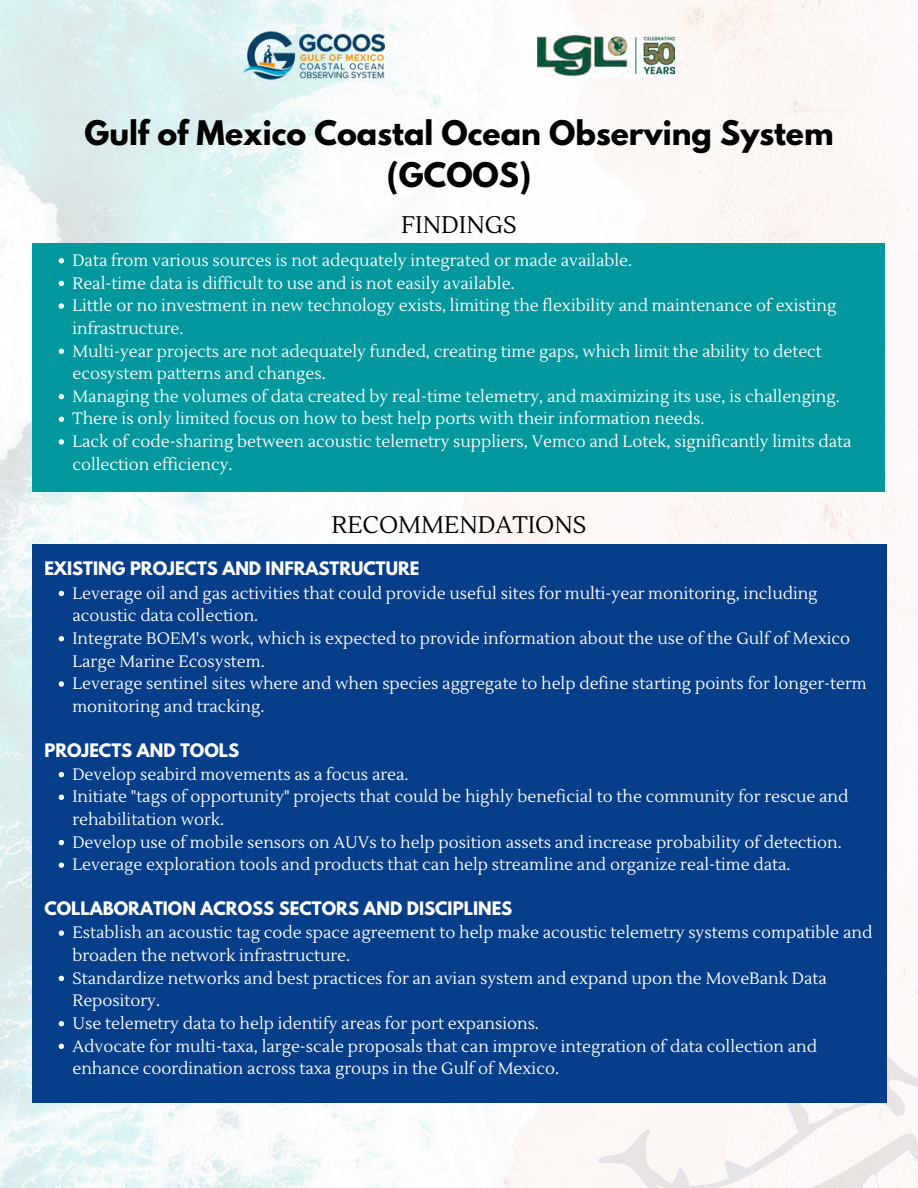
<style>
.page{position:relative;width:918px;height:1188px;background:#fff}
.page>*{position:absolute;margin:0;border:0;box-sizing:border-box;transform-origin:0 0}
.t1{font:700 30px/41.5px "League Spartan";color:#000;text-align:center}
.t2{font:24px "Lustria";color:#000}
.t3{font:16.5px/22.6px "Lustria";color:#fff}
.t4{font:700 16.5px "League Spartan";color:#fff}
</style>
<div class="page">
<img style="left:0;top:0;width:918px;height:1188px">
<svg style="left:598px;top:1054px;width:320px;height:134px"></svg>
<div style="left:32px;top:243px;width:853px;height:248px;background:#03989e"></div>
<div style="left:32px;top:544px;width:855px;height:559px;background:#073e89"></div>
<svg style="left:59px;top:591px;width:5px;height:5px"></svg>
<svg style="left:59px;top:636px;width:5px;height:5px"></svg>
<svg style="left:59px;top:681px;width:5px;height:6px"></svg>
<svg style="left:59px;top:772px;width:5px;height:5px"></svg>
<svg style="left:59px;top:795px;width:5px;height:5px"></svg>
<svg style="left:59px;top:840px;width:5px;height:5px"></svg>
<svg style="left:59px;top:862px;width:5px;height:6px"></svg>
<svg style="left:59px;top:930px;width:5px;height:6px"></svg>
<svg style="left:59px;top:976px;width:5px;height:5px"></svg>
<svg style="left:59px;top:1021px;width:5px;height:5px"></svg>
<svg style="left:59px;top:1044px;width:5px;height:5px"></svg>
<svg style="left:59px;top:258px;width:5px;height:5px"></svg>
<svg style="left:59px;top:281px;width:5px;height:5px"></svg>
<svg style="left:59px;top:303px;width:5px;height:6px"></svg>
<svg style="left:59px;top:349px;width:5px;height:5px"></svg>
<svg style="left:59px;top:394px;width:5px;height:5px"></svg>
<svg style="left:59px;top:417px;width:5px;height:5px"></svg>
<svg style="left:59px;top:439px;width:5px;height:6px"></svg>
<img style="left:243px;top:21px;width:142px;height:70px">
<img style="left:537px;top:35px;width:137px;height:42px">
<p class="t1" style="left:85px;top:116px;width:751px">Gulf of Mexico Coastal Ocean Observing System (GCOOS)</p>
<p class="t2" style="left:401px;top:210px;width:117px">FINDINGS</p>
<p class="t3" style="left:72px;top:249px;width:561px">Data from various sources is not adequately integrated or made available.</p>
<p class="t3" style="left:72px;top:272px;width:444px">Real-time data is difficult to use and is not easily available.</p>
<p class="t3" style="left:72px;top:295px;width:765px">Little or no investment in new technology exists, limiting the flexibility and maintenance of existing infrastructure.</p>
<p class="t3" style="left:72px;top:340px;width:751px">Multi-year projects are not adequately funded, creating time gaps, which limit the ability to detect ecosystem patterns and changes.</p>
<p class="t3" style="left:72px;top:385px;width:769px">Managing the volumes of data created by real-time telemetry, and maximizing its use, is challenging.</p>
<p class="t3" style="left:72px;top:408px;width:634px">There is only limited focus on how to best help ports with their information needs.</p>
<p class="t3" style="left:72px;top:431px;width:781px">Lack of code-sharing between acoustic telemetry suppliers, Vemco and Lotek, significantly limits data collection efficiency.</p>
<p class="t2" style="left:332px;top:510px;width:256px">RECOMMENDATIONS</p>
<p class="t4" style="left:44px;top:561px;width:376px">EXISTING PROJECTS AND INFRASTRUCTURE</p>
<p class="t3" style="left:72px;top:582px;width:747px">Leverage oil and gas activities that could provide useful sites for multi-year monitoring, including acoustic data collection.</p>
<p class="t3" style="left:72px;top:627px;width:779px">Integrate BOEM's work, which is expected to provide information about the use of the Gulf of Mexico<br>Large Marine Ecosystem.</p>
<p class="t3" style="left:72px;top:673px;width:796px">Leverage sentinel sites where and when species aggregate to help define starting points for longer-term monitoring and tracking.</p>
<p class="t4" style="left:44px;top:742px;width:196px">PROJECTS AND TOOLS</p>
<p class="t3" style="left:72px;top:763px;width:338px">Develop seabird movements as a focus area.</p>
<p class="t3" style="left:72px;top:786px;width:778px">Initiate "tags of opportunity" projects that could be highly beneficial to the community for rescue and rehabilitation work.</p>
<p class="t3" style="left:72px;top:831px;width:771px">Develop use of mobile sensors on AUVs to help position assets and increase probability of detection.</p>
<p class="t3" style="left:72px;top:854px;width:720px">Leverage exploration tools and products that can help streamline and organize real-time data.</p>
<p class="t4" style="left:44px;top:900px;width:470px">COLLABORATION ACROSS SECTORS AND DISCIPLINES</p>
<p class="t3" style="left:72px;top:922px;width:801px">Establish an acoustic tag code space agreement to help make acoustic telemetry systems compatible and broaden the network infrastructure.</p>
<p class="t3" style="left:72px;top:967px;width:756px">Standardize networks and best practices for an avian system and expand upon the MoveBank Data<br>Repository.</p>
<p class="t3" style="left:72px;top:1012px;width:468px">Use telemetry data to help identify areas for port expansions.</p>
<p class="t3" style="left:72px;top:1035px;width:746px">Advocate for multi-taxa, large-scale proposals that can improve integration of data collection and enhance coordination across taxa groups in the Gulf of Mexico.</p>
</div>
